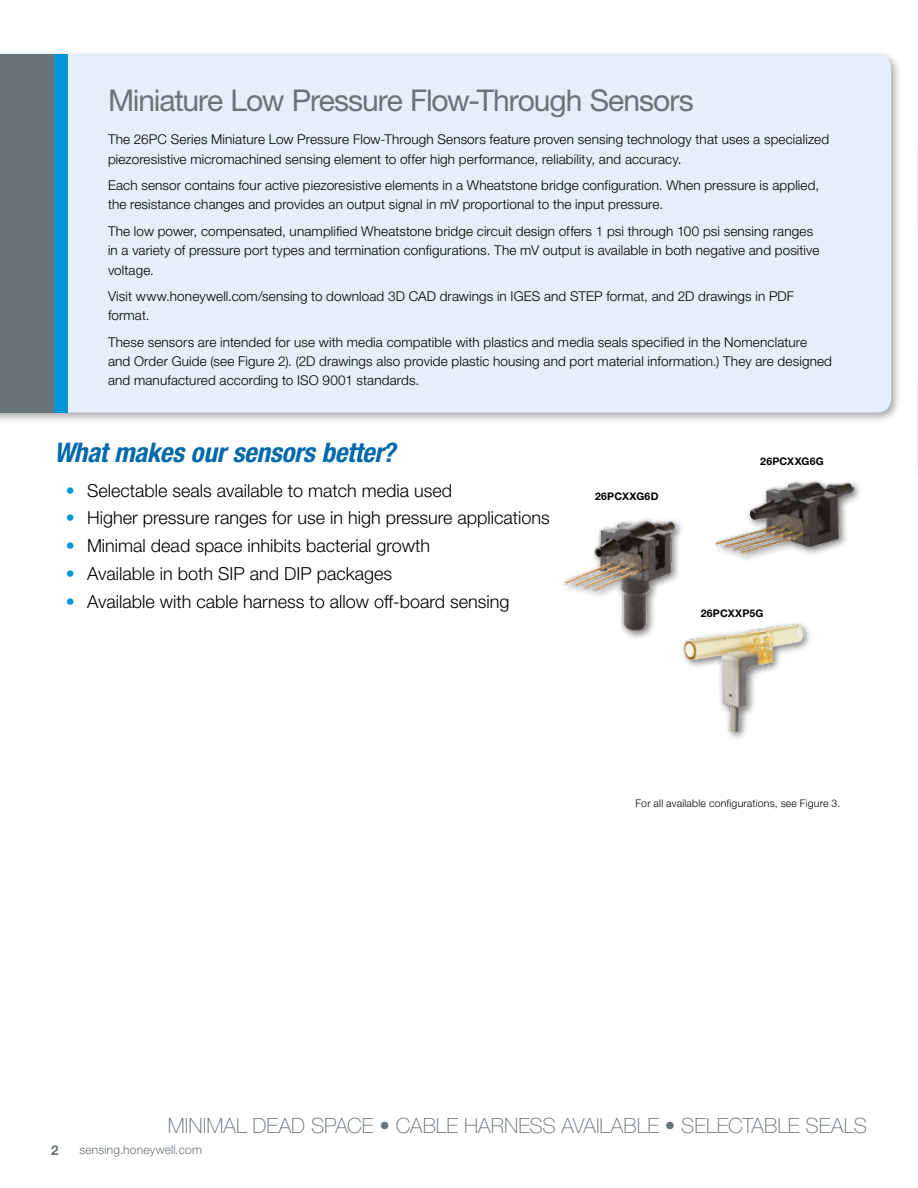
<style>
.page{position:relative;width:918px;height:1188px;background:#fff}
.page>*{position:absolute;margin:0;border:0;box-sizing:border-box;transform-origin:0 0}
.t1{font:30px "Helvetica Neue LT Std";letter-spacing:-.035em;color:#68737a}
.t2{font:italic 700 condensed 27px "Helvetica Neue LT Std";letter-spacing:-.01em;color:#0069aa}
.t3{font:100 21px "Helvetica Neue LT Std";color:#68737a}
.t4{font:300 18px "Helvetica Neue LT Std";color:#000}
.t5{font:300 13.5px/19.5px "Helvetica Neue LT Std";letter-spacing:.01em;color:#000}
.t6{font:700 13.5px "Helvetica Neue LT Std";color:#68737a}
.t7{font:300 12px "Helvetica Neue LT Std";letter-spacing:.015em;color:#68737a}
.t8{font:300 10.5px "Helvetica Neue LT Std";letter-spacing:.02em;color:#000}
.t9{font:700 10.5px "Helvetica Neue LT Std";letter-spacing:.02em;color:#000}
.s1{color:#0097d7}
</style>
<div class="page">
<div style="left:0;top:50px;width:902px;height:374px;background:#000;opacity:.34"></div>
<div style="left:68px;top:54px;width:823px;height:359px;background:#e5eef9"></div>
<div style="left:8px;top:54px;width:60px;height:359px;background:#0097d7"></div>
<div style="left:0;top:54px;width:54px;height:359px;background:#68737a"></div>
<div style="left:561px;top:516px;width:124px;height:124px;background:#000;opacity:.54"></div>
<img style="left:565px;top:519px;width:112px;height:114px">
<div style="left:712px;top:477px;width:151px;height:86px;background:#000;opacity:.54"></div>
<img style="left:714px;top:480px;width:140px;height:74px">
<div style="left:680px;top:620px;width:133px;height:121px;background:#000;opacity:.54"></div>
<img style="left:681px;top:622px;width:124px;height:109px">
<svg style="left:917px;top:144px;width:1px;height:88px"></svg>
<hr style="left:914px;top:371px;width:4px;height:109px;background:#fafafa">
<h1 class="t1" style="left:108px;top:82px;width:587px">Miniature Low Pressure Flow-Through Sensors</h1>
<p class="t5" style="left:108px;top:129px;width:723px">The 26PC Series Miniature Low Pressure Flow-Through Sensors feature proven sensing technology that uses a specialized piezoresistive micromachined sensing element to offer high performance, reliability, and accuracy.</p>
<p class="t5" style="left:108px;top:175px;width:713px">Each sensor contains four active piezoresistive elements in a Wheatstone bridge configuration. When pressure is applied, the resistance changes and provides an output signal in mV proportional to the input pressure.</p>
<p class="t5" style="left:108px;top:221px;width:713px">The low power, compensated, unamplified Wheatstone bridge circuit design offers 1 psi through 100 psi sensing ranges in a variety of pressure port types and termination configurations. The mV output is available in both negative and positive voltage.</p>
<p class="t5" style="left:108px;top:286px;width:688px">Visit www.honeywell.com/sensing to download 3D CAD drawings in IGES and STEP format, and 2D drawings in PDF format.</p>
<p class="t5" style="left:108px;top:332px;width:726px">These sensors are intended for use with media compatible with plastics and media seals specified in the Nomenclature and Order Guide (see Figure 2). (2D drawings also provide plastic housing and port material information.) They are designed and manufactured according to ISO 9001 standards.</p>
<h2 class="t2" style="left:54px;top:436px;width:343px">What makes our sensors better?</h2>
<h3 class="t4" style="left:66px;top:479px;width:388px"><span class="s1">•</span> Selectable seals available to match media used</h3>
<h3 class="t4" style="left:66px;top:507px;width:485px"><span class="s1">•</span> Higher pressure ranges for use in high pressure applications</h3>
<h3 class="t4" style="left:66px;top:535px;width:366px"><span class="s1">•</span> Minimal dead space inhibits bacterial growth</h3>
<h3 class="t4" style="left:66px;top:562px;width:328px"><span class="s1">•</span> Available in both SIP and DIP packages</h3>
<h3 class="t4" style="left:66px;top:590px;width:445px"><span class="s1">•</span> Available with cable harness to allow off-board sensing</h3>
<p class="t9" style="left:595px;top:490px;width:65px">26PCXXG6D</p>
<p class="t9" style="left:760px;top:455px;width:65px">26PCXXG6G</p>
<p class="t9" style="left:701px;top:607px;width:64px">26PCXXP5G</p>
<p class="t8" style="left:636px;top:797px;width:206px">For all available configurations, see Figure 3.</p>
<h3 class="t3" style="left:168px;top:1113px;width:428px">MINIMAL DEAD SPACE • CABLE HARNESS AVAILABLE</h3>
<h3 class="t3" style="left:665px;top:1113px;width:43px">• SELEC</h3>
<h3 class="t3" style="left:742px;top:1113px;width:23px">TABLE</h3>
<h3 class="t3" style="left:806px;top:1113px;width:63px">SEALS</h3>
<p class="t6" style="left:51px;top:1142px;width:9px">2</p>
<p class="t7" style="left:79px;top:1143px;width:124px">sensing.honeywell.com</p>
</div>
